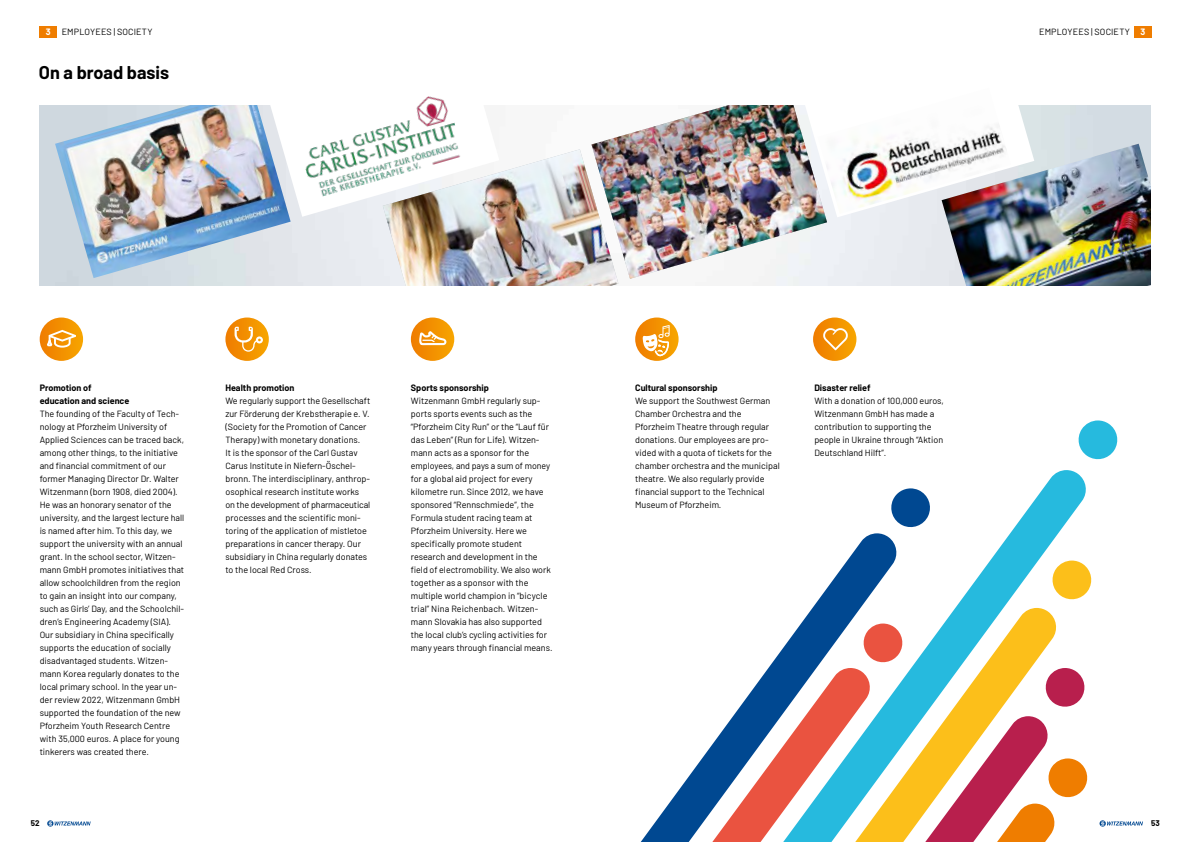
<style>
.page{position:relative;width:1191px;height:842px;background:#fff}
.page>*{position:absolute;margin:0;border:0;box-sizing:border-box;transform-origin:0 0}
.t1{font:700 18px "Barlow";color:#000}
.t2{font:9px/13px "Barlow";color:#000}
.t3{font:700 9px/13px "Barlow";color:#000}
.t4{font:700 8px "Barlow";color:#000}
.s1{font-weight:700;color:#fff}
</style>
<div class="page">
<svg style="left:47px;top:820px;width:44px;height:7px"></svg>
<svg style="left:1099px;top:820px;width:44px;height:7px"></svg>
<img style="left:55px;top:105px;width:236px;height:173px">
<img style="left:941px;top:144px;width:210px;height:142px">
<img style="left:383px;top:149px;width:235px;height:137px">
<img style="left:264px;top:105px;width:235px;height:112px">
<img style="left:591px;top:105px;width:236px;height:174px">
<img style="left:798px;top:105px;width:236px;height:112px">
<div style="left:1134px;top:26px;width:17px;height:11px;background:#ef7d00"></div>
<div style="left:40px;top:26px;width:17px;height:11px;background:#ef7d00"></div>
<svg style="left:411px;top:317px;width:43px;height:44px"></svg>
<svg style="left:419px;top:331px;width:27px;height:14px"></svg>
<svg style="left:225px;top:317px;width:44px;height:44px"></svg>
<svg style="left:234px;top:327px;width:29px;height:25px"></svg>
<svg style="left:813px;top:317px;width:43px;height:44px"></svg>
<svg style="left:823px;top:328px;width:25px;height:22px"></svg>
<svg style="left:40px;top:317px;width:43px;height:44px"></svg>
<svg style="left:45px;top:329px;width:32px;height:20px"></svg>
<svg style="left:635px;top:317px;width:43px;height:44px"></svg>
<svg style="left:642px;top:325px;width:27px;height:31px"></svg>
<svg style="left:640px;top:753px;width:66px;height:89px"></svg>
<svg style="left:801px;top:470px;width:285px;height:370px"></svg>
<svg style="left:888px;top:488px;width:44px;height:42px"></svg>
<svg style="left:919px;top:716px;width:169px;height:126px"></svg>
<svg style="left:1043px;top:668px;width:43px;height:41px"></svg>
<svg style="left:1050px;top:561px;width:42px;height:41px"></svg>
<svg style="left:1078px;top:420px;width:40px;height:40px"></svg>
<svg style="left:706px;top:623px;width:199px;height:219px"></svg>
<svg style="left:276px;top:105px;width:210px;height:108px"></svg>
<img style="left:296px;top:96px;width:168px;height:103px">
<img style="left:817px;top:105px;width:194px;height:109px">
<p class="t2" style="left:46px;top:25px;width:108px"><span class="s1">3</span> EMPLOYEES | SOCIETY</p>
<p class="t2" style="left:1039px;top:25px;width:108px">EMPLOYEES | SOCIETY <span class="s1">3</span></p>
<h1 class="t1" style="left:39px;top:59px;width:132px">On a broad basis</h1>
<p class="t3" style="left:40px;top:380px;width:91px">Promotion of education and science</p>
<p class="t2" style="left:40px;top:406px;width:146px">The founding of the Faculty of Tech&shy;nology at Pforzheim University of Applied Sciences can be traced back, among other things, to the initiative and financial commitment of our former Managing Director Dr. Walter Witzenmann (born 1908, died 2004).<br>He was an honorary senator of the university, and the largest lecture hall is named after him. To this day, we support the university with an annual grant. In the school sector, Witzen&shy;mann GmbH promotes initiatives that allow schoolchildren from the region to gain an insight into our company, such as Girls’ Day, and the Schoolchil&shy;dren’s Engineering Academy (SIA).<br>Our subsidiary in China specifically supports the education of socially disadvantaged students. Witzen&shy;mann Korea regularly donates to the local primary school. In the year un&shy;der review 2022, Witzenmann GmbH supported the foundation of the new Pforzheim Youth Research Centre with 35,000 euros. A place for young tinkerers was created there.</p>
<p class="t3" style="left:225px;top:380px;width:71px">Health promotion</p>
<p class="t2" style="left:225px;top:393px;width:146px">We regularly support the Gesellschaft zur Förderung der Krebstherapie e. V. (Society for the Promotion of Cancer Therapy) with monetary donations.<br>It is the sponsor of the Carl Gustav Carus Institute in Niefern-Öschel&shy;bronn. The interdisciplinary, anthrop&shy;osophical research institute works on the development of pharmaceutical processes and the scientific moni&shy;toring of the application of mistletoe preparations in cancer therapy. Our subsidiary in China regularly donates to the local Red Cross.</p>
<p class="t3" style="left:411px;top:380px;width:79px">Sports sponsorship</p>
<p class="t2" style="left:411px;top:393px;width:143px">Witzenmann GmbH regularly sup&shy;ports sports events such as the “Pforzheim City Run” or the “Lauf für das Leben” (Run for Life). Witzen&shy;mann acts as a sponsor for the employees, and pays a sum of money for a global aid project for every kilometre run. Since 2012, we have sponsored “Rennschmiede”, the Formula student racing team at Pforzheim University. Here we specifically promote student research and development in the field of electromobility. We also work together as a sponsor with the multiple world champion in “bicycle trial” Nina Reichenbach. Witzen&shy;mann Slovakia has also supported the local club’s cycling activities for many years through financial means.</p>
<p class="t3" style="left:635px;top:380px;width:84px">Cultural sponsorship</p>
<p class="t2" style="left:635px;top:393px;width:146px">We support the Southwest German<br>Chamber Orchestra and the<br>Pforzheim Theatre through regular donations. Our employees are pro&shy;vided with a quota of tickets for the chamber orchestra and the municipal theatre. We also regularly provide financial support to the Technical<br>Museum of Pforzheim.</p>
<p class="t3" style="left:814px;top:380px;width:58px">Disaster relief</p>
<p class="t2" style="left:814px;top:393px;width:131px">With a donation of 100,000 euros,<br>Witzenmann GmbH has made a contribution to supporting the people in Ukraine through “Aktion<br>Deutschland Hilft”.</p>
<p class="t4" style="left:31px;top:817px;width:10px">52</p>
<p class="t4" style="left:1151px;top:818px;width:10px">53</p>
</div>
